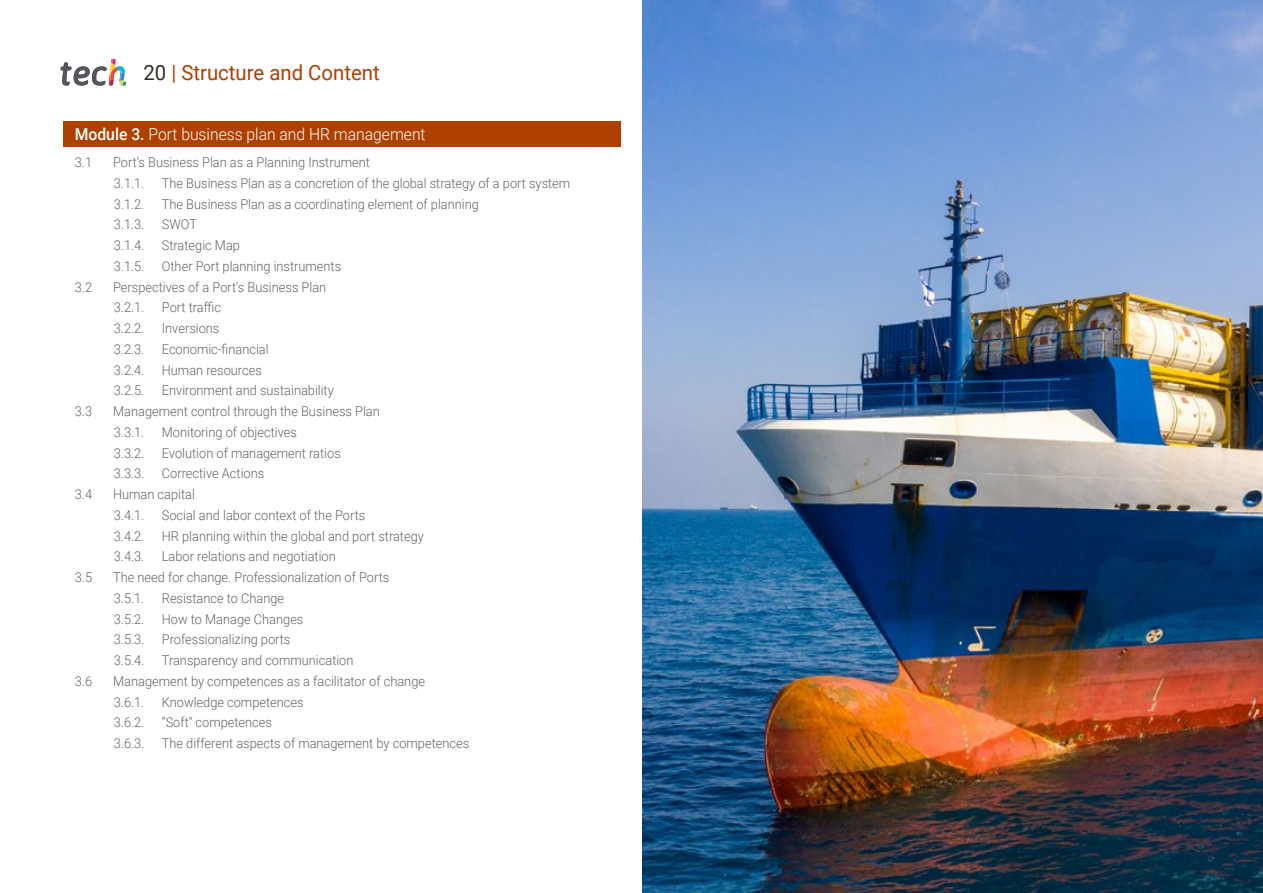
<style>
.page{position:relative;width:1263px;height:893px;background:#fff}
.page>*{position:absolute;margin:0;border:0;box-sizing:border-box;transform-origin:0 0}
.t1{font:21px "Roboto";color:#ae4000}
.t2{font:300 16.5px "Roboto";color:#fff;scale:.95 1}
.t3{font:300 13.5px/20.7px "Roboto";color:#61646a;scale:.95 1}
.s1{color:#312e20}
.s2{font-weight:500}
</style>
<div class="page">
<div style="left:64px;top:121px;width:557px;height:25px;background:#ae4000"></div>
<img style="left:642px;top:0;width:621px;height:893px">
<svg style="left:61px;top:59px;width:65px;height:27px"></svg>
<h1 class="t1" style="left:144px;top:57px;width:238px"><span class="s1">20</span> | Structure and Content</h1>
<p class="t2" style="left:75px;top:123px;width:371px"><span class="s2">Module 3.</span> Port business plan and HR management</p>
<p class="t3" style="left:75px;top:151px;width:20px">3.1</p>
<p class="t3" style="left:113px;top:151px;width:272px">Port's Business Plan as a Planning Instrument<br>3.1.1.</p>
<p class="t3" style="left:162px;top:172px;width:431px">The Business Plan as a concretion of the global strategy of a port system</p>
<p class="t3" style="left:114px;top:193px;width:34px">3.1.2.</p>
<p class="t3" style="left:162px;top:193px;width:335px">The Business Plan as a coordinating element of planning</p>
<p class="t3" style="left:114px;top:214px;width:34px">3.1.3.</p>
<p class="t3" style="left:162px;top:214px;width:39px">SWOT</p>
<p class="t3" style="left:114px;top:234px;width:34px">3.1.4.</p>
<p class="t3" style="left:162px;top:234px;width:84px">Strategic Map</p>
<p class="t3" style="left:114px;top:255px;width:34px">3.1.5.</p>
<p class="t3" style="left:162px;top:255px;width:190px">Other Port planning instruments</p>
<p class="t3" style="left:75px;top:276px;width:20px">3.2</p>
<p class="t3" style="left:113px;top:276px;width:226px">Perspectives of a Port's Business Plan<br>3.2.1.</p>
<p class="t3" style="left:162px;top:297px;width:64px">Port traffic</p>
<p class="t3" style="left:114px;top:317px;width:34px">3.2.2.</p>
<p class="t3" style="left:162px;top:317px;width:62px">Inversions</p>
<p class="t3" style="left:114px;top:338px;width:34px">3.2.3.</p>
<p class="t3" style="left:162px;top:338px;width:114px">Economic-financial</p>
<p class="t3" style="left:114px;top:359px;width:34px">3.2.4.</p>
<p class="t3" style="left:162px;top:359px;width:107px">Human resources</p>
<p class="t3" style="left:114px;top:380px;width:34px">3.2.5.</p>
<p class="t3" style="left:162px;top:380px;width:183px">Environment and sustainability</p>
<p class="t3" style="left:75px;top:400px;width:20px">3.3</p>
<p class="t3" style="left:113px;top:400px;width:282px">Management control through the Business Plan<br>3.3.1.</p>
<p class="t3" style="left:162px;top:421px;width:144px">Monitoring of objectives</p>
<p class="t3" style="left:114px;top:442px;width:34px">3.3.2.</p>
<p class="t3" style="left:162px;top:442px;width:190px">Evolution of management ratios</p>
<p class="t3" style="left:114px;top:463px;width:34px">3.3.3.</p>
<p class="t3" style="left:162px;top:463px;width:109px">Corrective Actions</p>
<p class="t3" style="left:75px;top:483px;width:20px">3.4</p>
<p class="t3" style="left:113px;top:483px;width:88px">Human capital<br>3.4.1.</p>
<p class="t3" style="left:162px;top:504px;width:216px">Social and labor context of the Ports</p>
<p class="t3" style="left:114px;top:525px;width:34px">3.4.2.</p>
<p class="t3" style="left:162px;top:525px;width:277px">HR planning within the global and port strategy</p>
<p class="t3" style="left:114px;top:546px;width:34px">3.4.3.</p>
<p class="t3" style="left:162px;top:546px;width:185px">Labor relations and negotiation</p>
<p class="t3" style="left:75px;top:566px;width:20px">3.5</p>
<p class="t3" style="left:113px;top:566px;width:292px">The need for change. Professionalization of Ports<br>3.5.1.</p>
<p class="t3" style="left:162px;top:587px;width:130px">Resistance to Change</p>
<p class="t3" style="left:114px;top:608px;width:34px">3.5.2.</p>
<p class="t3" style="left:162px;top:608px;width:151px">How to Manage Changes</p>
<p class="t3" style="left:114px;top:629px;width:34px">3.5.3.</p>
<p class="t3" style="left:162px;top:629px;width:137px">Professionalizing ports</p>
<p class="t3" style="left:114px;top:649px;width:34px">3.5.4.</p>
<p class="t3" style="left:162px;top:649px;width:203px">Transparency and communication</p>
<p class="t3" style="left:75px;top:670px;width:20px">3.6</p>
<p class="t3" style="left:113px;top:670px;width:330px">Management by competences as a facilitator of change<br>3.6.1.</p>
<p class="t3" style="left:162px;top:691px;width:151px">Knowledge competences</p>
<p class="t3" style="left:114px;top:712px;width:34px">3.6.2.</p>
<p class="t3" style="left:162px;top:712px;width:117px">“Soft" competences</p>
<p class="t3" style="left:114px;top:732px;width:34px">3.6.3.</p>
<p class="t3" style="left:162px;top:732px;width:325px">The different aspects of management by competences</p>
</div>
